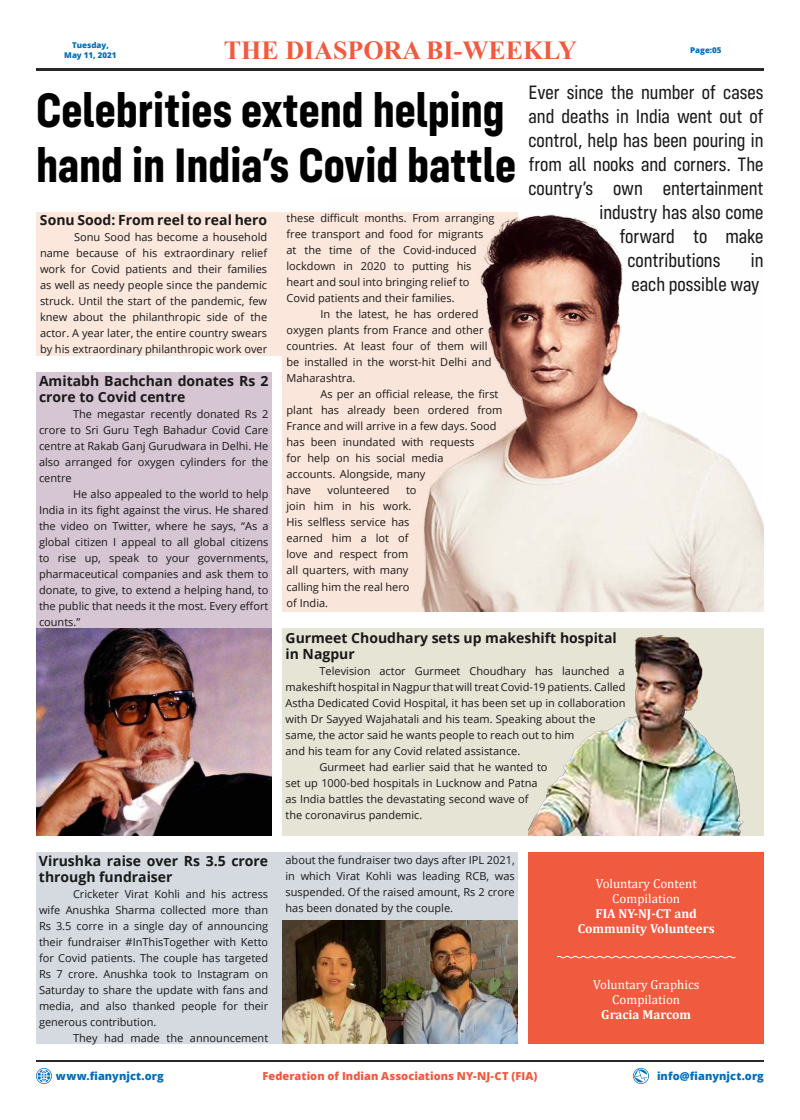
<style>
.page{position:relative;width:800px;height:1120px;background:#fff}
.page>*{position:absolute;margin:0;border:0;box-sizing:border-box;transform-origin:0 0}
.t1{font:700 50px/55px "Config Condensed";color:#000}
.t2{font:700 26px "Times New Roman";color:#f05a3f}
.t3{font:20px/24px "Config Condensed";color:#191919;text-align:right}
.t4{font:700 14px/16px "Open Sans";color:#191919}
.t5{font:13px/15px "Cambria";color:#fff;text-align:center}
.t6{font:700 13px/15px "Cambria";color:#fff;text-align:center}
.t7{font:11px/16px "Open Sans";color:#191919;text-align:justify}
.t8{font:800 11px "Open Sans";letter-spacing:.005em;color:#f05a3f}
.t9{font:800 11px "Open Sans";letter-spacing:.005em;color:#006eb7}
.t10{font:800 8px/9.6px "Open Sans";color:#006eb7;text-align:center}
</style>
<div class="page">
<hr style="left:36px;top:68px;width:728px;height:3px;background:#282829">
<hr style="left:36px;top:1060px;width:728px;height:2px;background:#282829">
<svg style="left:633px;top:1068px;width:16px;height:16px"></svg>
<svg style="left:36px;top:1068px;width:16px;height:16px"></svg>
<div style="left:36px;top:212px;width:482px;height:144px;background:#fbe7dc"></div>
<div style="left:282px;top:356px;width:287px;height:256px;background:#fae5db"></div>
<div style="left:36px;top:372px;width:235px;height:336px;background:#d6c5d2"></div>
<div style="left:283px;top:628px;width:481px;height:208px;background:#e6e4d5"></div>
<div style="left:36px;top:852px;width:481px;height:192px;background:#d5dae0"></div>
<div style="left:529px;top:852px;width:235px;height:192px;background:#f05a3f"></div>
<svg style="left:557px;top:955px;width:179px;height:4px"></svg>
<img style="left:282px;top:920px;width:236px;height:124px">
<img style="left:421px;top:214px;width:343px;height:398px">
<img style="left:529px;top:634px;width:215px;height:202px">
<img style="left:36px;top:628px;width:235px;height:208px">
<p class="t10" style="left:64px;top:41px;width:54px">Tuesday,<br>May 11, 2021</p>
<h2 class="t2" style="left:224px;top:35px;width:355px">THE DIASPORA BI-WEEKLY</h2>
<p class="t10" style="left:690px;top:45px;width:33px">Page:05</p>
<h1 class="t1" style="left:36px;top:86px;width:482px">Celebrities extend helping hand in India’s Covid battle</h1>
<p class="t4" style="left:40px;top:213px;width:229px">Sonu Sood: From reel to real hero</p>
<p class="t7" style="left:40px;top:230px;width:229px;text-indent:34px">Sonu Sood has become a household name because of his extraordinary relief work for Covid patients and their families as well as needy people since the pandemic struck. Until the start of the pandemic, few knew about the philanthropic side of the actor. A year later, the entire country swears by his extraordinary philanthropic work over</p>
<p class="t4" style="left:39px;top:374px;width:231px">Amitabh Bachchan donates Rs 2 crore to Covid centre</p>
<p class="t7" style="left:39px;top:407px;width:231px;text-indent:34px">The megastar recently donated Rs 2 crore to Sri Guru Tegh Bahadur Covid Care centre at Rakab Ganj Gurudwara in Delhi. He also arranged for oxygen cylinders for the centre</p>
<p class="t7" style="left:39px;top:487px;width:231px;text-indent:34px">He also appealed to the world to help India in its fight against the virus. He shared the video on Twitter, where he says, “As a global citizen I appeal to all global citizens to rise up, speak to your governments, pharmaceutical companies and ask them to donate, to give, to extend a helping hand, to the public that needs it the most. Every effort counts.”</p>
<p class="t7" style="left:287px;top:210px;width:210px;text-align:left">these difficult months. From arranging free transport and food for migrants at the time of the Covid-induced lockdown in 2020 to putting his heart and soul into bringing relief to Covid patients and their families.</p>
<p class="t7" style="left:287px;top:308px;width:207px;text-align:left;text-indent:34px">In the latest, he has ordered oxygen plants from France and other countries. At least four of them will be installed in the worst-hit Delhi and<br>Maharashtra.</p>
<p class="t7" style="left:287px;top:386px;width:217px;text-align:left;text-indent:34px">As per an official release, the first plant has already been ordered from<br>France and will arrive in a few days. Sood has been inundated with requests<br>for help on his social media<br>accounts. Alongside, many<br>have</p>
<p class="t7" style="left:328px;top:484px;width:64px">volunteered</p>
<p class="t7" style="left:287px;top:484px;width:131px;text-align:left;text-indent:119px">to join him in his work.<br>His selfless service has earned him a lot of love and respect from all quarters, with many calling him the real hero of India.</p>
<h3 class="t3" style="left:529px;top:82px;width:236px">Ever since the number of cases</h3>
<h3 class="t3" style="left:529px;top:106px;width:237px">and deaths in India went out of</h3>
<h3 class="t3" style="left:529px;top:130px;width:236px">control, help has been pouring in</h3>
<h3 class="t3" style="left:529px;top:154px;width:237px">from all nooks and corners. The</h3>
<h3 class="t3" style="left:529px;top:178px;width:237px">country’s own entertainment</h3>
<h3 class="t3" style="left:600px;top:202px;width:166px">industry has also come</h3>
<h3 class="t3" style="left:620px;top:226px;width:145px">forward to make</h3>
<h3 class="t3" style="left:628px;top:250px;width:94px">contributions</h3>
<h3 class="t3" style="left:632px;top:250px;width:134px">in<br>each possible way</h3>
<p class="t4" style="left:39px;top:852px;width:231px">Virushka raise over Rs 3.5 crore through fundraiser</p>
<p class="t7" style="left:39px;top:887px;width:231px;text-indent:34px">Cricketer Virat Kohli and his actress wife Anushka Sharma collected more than Rs 3.5 corre in a single day of announcing their fundraiser #InThisTogether with Ketto for Covid patients. The couple has targeted Rs 7 crore. Anushka took to Instagram on Saturday to share the update with fans and media, and also thanked people for their generous contribution.</p>
<p class="t7" style="left:73px;top:1031px;width:197px">They had made the announcement</p>
<p class="t4" style="left:286px;top:631px;width:333px">Gurmeet Choudhary sets up makeshift hospital in Nagpur</p>
<p class="t7" style="left:320px;top:664px;width:306px">Television actor Gurmeet Choudhary has launched a</p>
<p class="t7" style="left:286px;top:680px;width:342px">makeshift hospital in Nagpur that will treat Covid-19 patients. Called</p>
<p class="t7" style="left:286px;top:696px;width:342px">Astha Dedicated Covid Hospital, it has been set up in collaboration</p>
<p class="t7" style="left:286px;top:712px;width:312px">with Dr Sayyed Wajahatali and his team. Speaking about the</p>
<p class="t7" style="left:286px;top:728px;width:291px">same, the actor said he wants people to reach out to him</p>
<p class="t7" style="left:286px;top:744px;width:236px">and his team for any Covid related assistance.</p>
<p class="t7" style="left:320px;top:760px;width:229px">Gurmeet had earlier said that he wanted to</p>
<p class="t7" style="left:286px;top:776px;width:254px">set up 1000-bed hospitals in Lucknow and Patna</p>
<p class="t7" style="left:286px;top:792px;width:245px">as India battles the devastating second wave of</p>
<p class="t7" style="left:286px;top:808px;width:138px">the coronavirus pandemic.</p>
<p class="t7" style="left:286px;top:853px;width:231px">about the fundraiser two days after IPL 2021, in which Virat Kohli was leading RCB, was suspended. Of the raised amount, Rs 2 crore has been donated by the couple.</p>
<p class="t5" style="left:596px;top:878px;width:103px">Voluntary Content<br>Compilation</p>
<p class="t6" style="left:578px;top:908px;width:138px">FIA NY-NJ-CT and<br>Community Volunteers</p>
<p class="t5" style="left:593px;top:979px;width:108px">Voluntary Graphics<br>Compilation</p>
<p class="t6" style="left:601px;top:1007px;width:91px">Gracia Marcom</p>
<p class="t9" style="left:56px;top:1068px;width:109px">www.fianynjct.org</p>
<p class="t8" style="left:263px;top:1072px;width:276px">Federation of Indian Associations NY-NJ-CT (FIA)</p>
<p class="t9" style="left:657px;top:1068px;width:108px">info@fianynjct.org</p>
</div>
